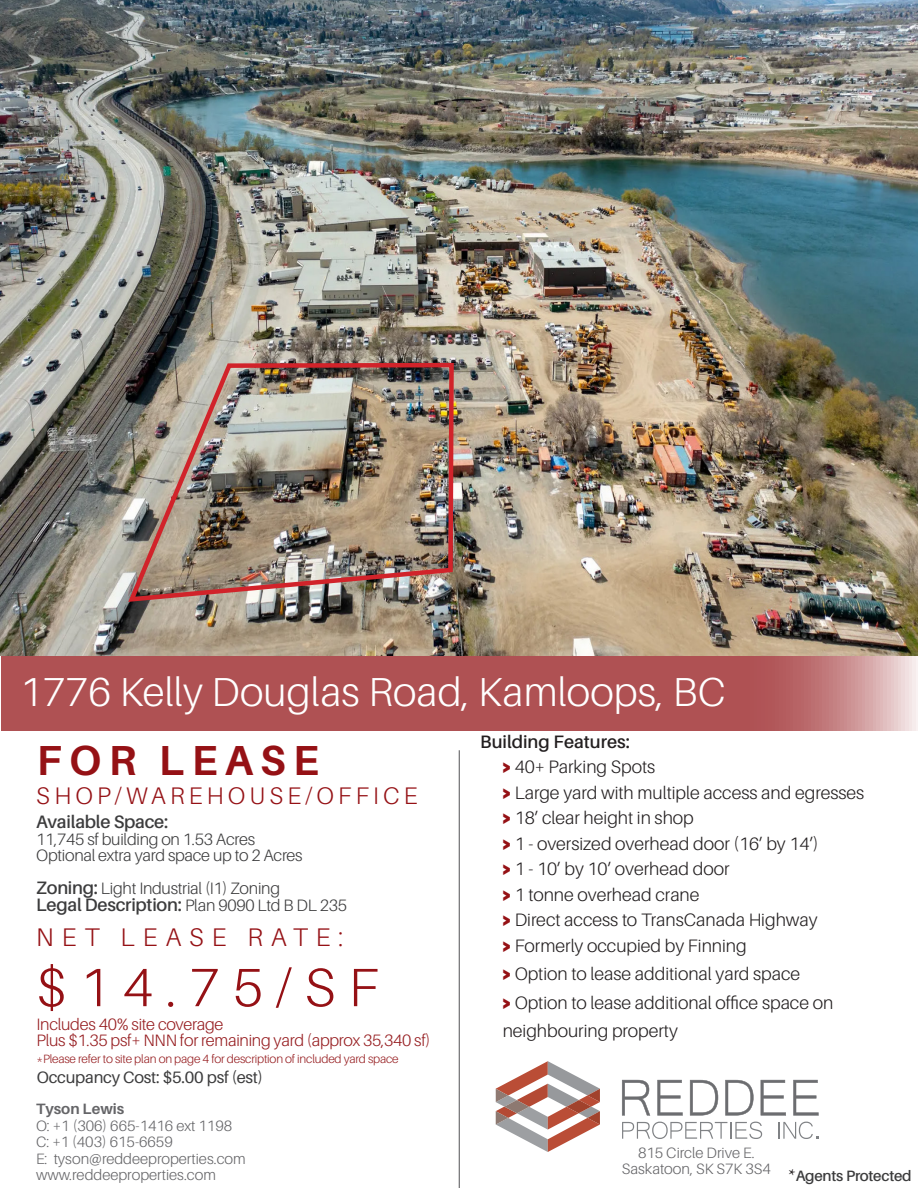
<style>
.page{position:relative;width:918px;height:1188px;background:#fff}
.page>*{position:absolute;margin:0;border:0;box-sizing:border-box;transform-origin:0 0}
.t1{font:300 54px "Aileron";color:#951115}
.t2{font:700 42px "Aileron";letter-spacing:.175em;color:#951115}
.t3{font:300 40.5px "Aileron";letter-spacing:.005em;color:#fff}
.t4{font:300 25.5px "Aileron";letter-spacing:.31em;color:#951115}
.t5{font:300 24px "Aileron";letter-spacing:.175em;color:#951115}
.t6{font:300 18px/28.5px "Aileron";color:#231f20}
.t7{font:600 18px "Aileron";letter-spacing:-.015em;color:#3c3c3d}
.t8{font:600 18px "Aileron";color:#231f20}
.t9{font:300 16.5px "Aileron";letter-spacing:-.015em;color:#3c3c3d}
.t10{font:300 16.5px "Aileron";letter-spacing:-.015em;color:#961d20}
.t11{font:16.5px "Aileron";letter-spacing:-.015em;color:#3c3c3d}
.t12{font:300 15px "Aileron";color:#656568}
.t13{font:600 15px "Aileron";letter-spacing:-.015em;color:#3c3c3d}
.t14{font:700 15px "Aileron";color:#656568}
.t15{font:300 12px "Aileron";letter-spacing:-.015em;color:#961d20}
.s1{font-weight:600;font-size:18px}
.s2{font-weight:300;font-size:16.5px}
.s3{font-family:"Latin Wide";font-weight:400;font-size:15.6px;color:#951115}
.s4{font-family:"Minion Pro";font-weight:400;font-size:18px;color:#231f20}
</style>
<div class="page">
<img style="left:0;top:0;width:918px;height:656px">
<svg style="left:1px;top:656px;width:917px;height:74px;background:#b35b5d"></svg>
<svg style="left:622px;top:1080px;width:28px;height:36px"></svg>
<svg style="left:657px;top:1080px;width:26px;height:36px"></svg>
<svg style="left:690px;top:1080px;width:28px;height:36px"></svg>
<svg style="left:725px;top:1080px;width:29px;height:36px"></svg>
<svg style="left:761px;top:1080px;width:25px;height:36px"></svg>
<svg style="left:793px;top:1080px;width:26px;height:36px"></svg>
<svg style="left:622px;top:1122px;width:140px;height:17px"></svg>
<svg style="left:778px;top:1122px;width:40px;height:17px"></svg>
<svg style="left:496px;top:1061px;width:104px;height:91px"></svg>
<hr style="left:459px;top:750px;width:1px;height:438px;background:#656568">
<img style="left:125px;top:361px;width:331px;height:243px">
<p class="t3" style="left:20px;top:670px;width:707px">1776 Kelly Douglas Road, Kamloops, BC</p>
<p class="t2" style="left:37px;top:737px;width:284px">FOR LEASE</p>
<p class="t5" style="left:36px;top:782px;width:383px">SHOP/WAREHOUSE/OFFICE</p>
<p class="t7" style="left:36px;top:812px;width:133px">Available Space:</p>
<p class="t9" style="left:36px;top:830px;width:220px">11,745 sf building on 1.53 Acres</p>
<p class="t9" style="left:36px;top:846px;width:268px">Optional extra yard space up to 2 Acres</p>
<p class="t9" style="left:36px;top:879px;width:245px"><span class="s1">Zoning:</span> Light Industrial (I1) Zoning</p>
<p class="t7" style="left:36px;top:894px;width:312px">Legal Description: <span class="s2">Plan 9090 Ltd B DL 235</span></p>
<p class="t4" style="left:36px;top:923px;width:309px">NET LEASE RATE:</p>
<p class="t1" style="left:36px;top:958px;width:344px">$14.75/SF</p>
<p class="t10" style="left:37px;top:1015px;width:188px">Includes 40% site coverage</p>
<p class="t10" style="left:37px;top:1032px;width:396px">Plus $1.35 psf+ NNN for remaining yard (approx 35,340 sf)</p>
<p class="t15" style="left:37px;top:1052px;width:364px">*Please refer to site plan on page 4 for description of included yard space</p>
<p class="t11" style="left:37px;top:1068px;width:228px">Occupancy Cost: $5.00 psf (est)</p>
<p class="t14" style="left:36px;top:1101px;width:90px">Tyson Lewis</p>
<p class="t12" style="left:36px;top:1117px;width:198px">O: +1 (306) 665-1416 ext 1198</p>
<p class="t12" style="left:36px;top:1134px;width:138px">C: +1 (403) 615-6659</p>
<p class="t12" style="left:36px;top:1150px;width:211px">E: tyson@reddeeproperties.com</p>
<p class="t12" style="left:36px;top:1167px;width:181px">www.reddeeproperties.com</p>
<p class="t8" style="left:480px;top:731px;width:151px">Building Features:</p>
<p class="t6" style="left:503px;top:753px;width:154px"><span class="s3">&gt;</span> 40+ Parking Spots</p>
<p class="t6" style="left:503px;top:778px;width:363px"><span class="s3">&gt;</span> Large yard with multiple access and egresses</p>
<p class="t6" style="left:503px;top:804px;width:193px"><span class="s3">&gt;</span> 18’ clear height in shop</p>
<p class="t6" style="left:503px;top:829px;width:318px"><span class="s3">&gt;</span> 1 - oversized overhead door (16’ by 14’)</p>
<p class="t6" style="left:503px;top:855px;width:228px"><span class="s3">&gt;</span> 1 - 10’ by 10’ overhead door</p>
<p class="t6" style="left:503px;top:880px;width:198px"><span class="s3">&gt;</span> 1 tonne overhead crane</p>
<p class="t6" style="left:503px;top:906px;width:317px"><span class="s3">&gt;</span> Direct access to TransCanada Highway</p>
<p class="t6" style="left:503px;top:931px;width:246px"><span class="s3">&gt;</span> Formerly occupied by Finning</p>
<p class="t6" style="left:503px;top:960px;width:299px"><span class="s3">&gt;</span> Option to lease additional yard space</p>
<p class="t6" style="left:503px;top:988px;width:332px"><span class="s3">&gt;</span> Option to lease additional office space on neighbouring property</p>
<p class="t12" style="left:638px;top:1144px;width:118px">815 Circle Drive E.</p>
<p class="t12" style="left:622px;top:1161px;width:151px">Saskatoon, SK S7K 3S4</p>
<p class="t13" style="left:788px;top:1167px;width:125px"><span class="s4">*</span>Agents Protected</p>
</div>
